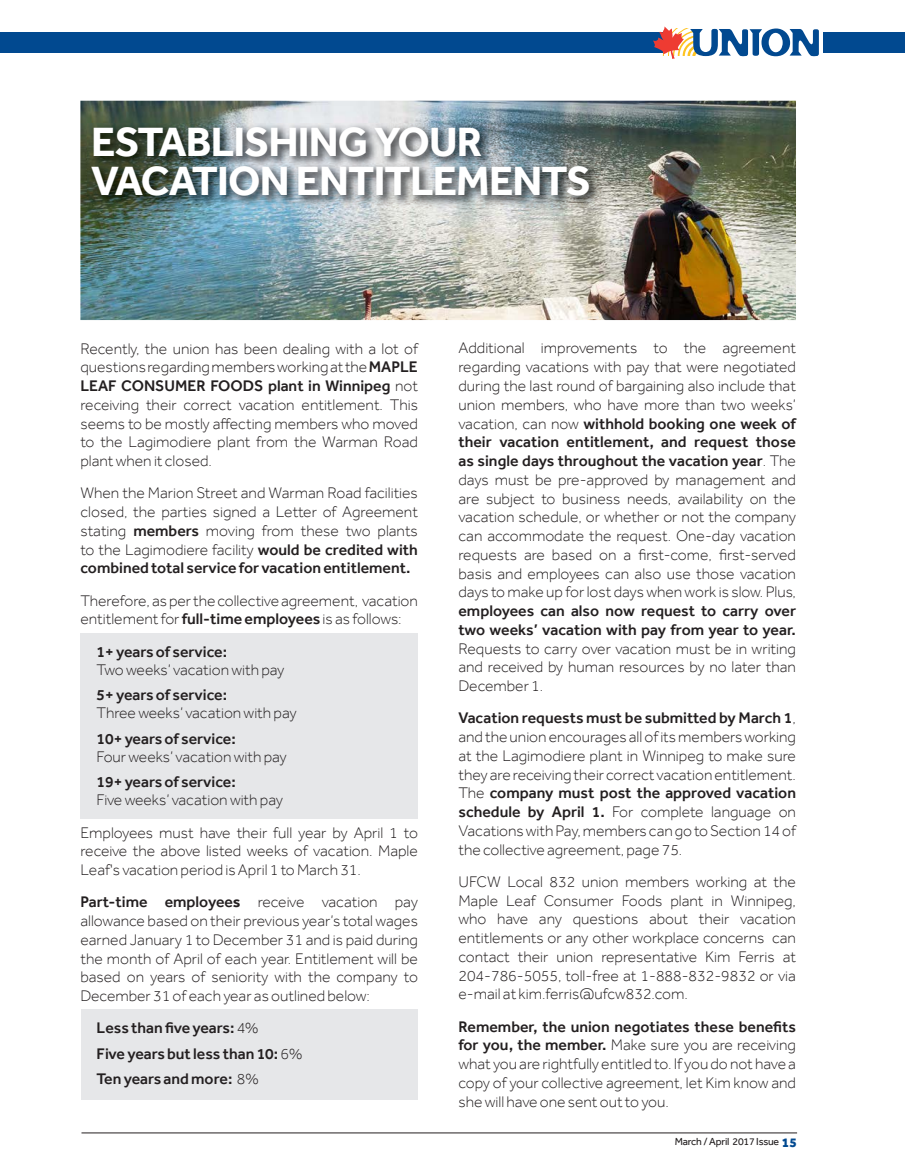
<style>
.page{position:relative;width:905px;height:1175px;background:#fff}
.page>*{position:absolute;margin:0;border:0;box-sizing:border-box;transform-origin:0 0}
.t1{font:700 42px/39px "Effra";letter-spacing:-.02em;color:#fff}
.t2{font:300 15.75px/18.8px "Effra";color:#231f20;text-align:justify}
.t3{font:500 15.75px/25.5px "Effra";color:#231f20}
.t4{font:10.5px "Effra";letter-spacing:-.02em;color:#231f20}
.s1{font-weight:500}
.s2{font-weight:700}
.s3{font-weight:300}
.s4{font-weight:800;font-size:13.5px;color:#014990}
</style>
<div class="page">
<div style="left:0;top:32px;width:905px;height:21px;background:#014990"></div>
<div style="left:665px;top:25px;width:158px;height:36px;background:#fff"></div>
<svg style="left:653px;top:26px;width:166px;height:33px"></svg>
<hr style="left:81px;top:1132px;width:716px;height:1px;background:#231f20">
<div style="left:80px;top:633px;width:338px;height:185px;background:#e6e7e9"></div>
<img style="left:80px;top:101px;width:716px;height:219px">
<div style="left:81px;top:1008px;width:337px;height:91px;background:#e6e7e9"></div>
<img style="left:88px;top:123px;width:513px;height:84px">
<h1 class="t1" style="left:91px;top:122px;width:501px">ESTABLISHING YOUR<br>VACATION ENTITLEMENTS</h1>
<p class="t2" style="left:80px;top:339px;width:339px">Recently, the union has been dealing with a lot of questions regarding members working at the <span class="s1">MAPLE LEAF CONSUMER FOODS plant in Winnipeg</span> not receiving their correct vacation entitlement. This seems to be mostly affecting members who moved to the Lagimodiere plant from the Warman Road plant when it closed.</p>
<p class="t2" style="left:80px;top:483px;width:339px">When the Marion Street and Warman Road facilities closed, the parties signed a Letter of Agreement stating <span class="s1">members</span> moving from these two plants to the Lagimodiere facility <span class="s1">would be credited with combined total service for vacation entitlement.</span></p>
<p class="t2" style="left:80px;top:591px;width:339px">Therefore, as per the collective agreement, vacation entitlement for<span class="s1">full-time employees</span> is as follows:</p>
<p class="t3" style="left:97px;top:638px;width:132px">1+ years of service:</p>
<p class="t2" style="left:97px;top:660px;width:189px">Two weeks’ vacation with pay</p>
<p class="t3" style="left:97px;top:682px;width:132px">5+ years of service:</p>
<p class="t2" style="left:97px;top:703px;width:202px">Three weeks’ vacation with pay</p>
<p class="t3" style="left:97px;top:725px;width:141px">10+ years of service:</p>
<p class="t2" style="left:97px;top:747px;width:192px">Four weeks’ vacation with pay</p>
<p class="t3" style="left:97px;top:769px;width:141px">19+ years of service:</p>
<p class="t2" style="left:80px;top:783px;width:339px;line-height:32.2px;text-indent:16px">Five weeks’ vacation with pay<br>Employees must have their full year by April 1 to</p>
<p class="t2" style="left:80px;top:841px;width:339px">receive the above listed weeks of vacation. Maple<br>Leaf's vacation period is April 1 to March 31.</p>
<p class="t2" style="left:80px;top:892px;width:339px"><span class="s1">Part-time employee</span><span class="s2">s</span> receive vacation pay allowance based on their previous year’s total wages earned January 1 to December 31 and is paid during the month of April of each year. Entitlement will be based on years of seniority with the company to December 31 of each year as outlined below:</p>
<p class="t3" style="left:97px;top:1015px;width:207px">Less than five years: <span class="s3">4%<br></span>Five years but less than 10: <span class="s3">6%<br></span>Ten years and more: <span class="s3">8%</span></p>
<p class="t2" style="left:458px;top:339px;width:339px">Additional improvements to the agreement regarding vacations with pay that were negotiated during the last round of bargaining also include that union members, who have more than two weeks’ vacation, can now <span class="s1">withhold booking one week of their vacation entitlement, and request those as single days throughout the vacation year</span>. The days must be pre-approved by management and are subject to business needs, availability on the vacation schedule, or whether or not the company can accommodate the request. One-day vacation requests are based on a first-come, first-served basis and employees can also use those vacation days to make up for lost days when work is slow. Plus,</p>
<p class="t3" style="left:458px;top:601px;width:339px;line-height:18.8px">employees can also now request to carry over two weeks’ vacation with pay from year to year.</p>
<p class="t2" style="left:458px;top:639px;width:339px">Requests to carry over vacation must be in writing and received by human resources by no later than December 1.</p>
<p class="t2" style="left:458px;top:708px;width:339px"><span class="s1">Vacation requests must be submitted by March 1</span>, and the union encourages all of its members working at the Lagimodiere plant in Winnipeg to make sure they are receiving their correct vacation entitlement.<br>The <span class="s1">company must post the approved vacation schedule by April 1.</span> For complete language on Vacations with Pay, members can go to Section 14 of the collective agreement, page 75.</p>
<p class="t2" style="left:458px;top:872px;width:339px">UFCW Local 832 union members working at the Maple Leaf Consumer Foods plant in Winnipeg, who have any questions about their vacation entitlements or any other workplace concerns can contact their union representative Kim Ferris at 204-786-5055, toll-free at 1-888-832-9832 or via e-mail at kim.ferris@ufcw832.com.</p>
<p class="t2" style="left:458px;top:1016px;width:339px"><span class="s1">Remember, the union negotiates these benefits for you, the member.</span> Make sure you are receiving what you are rightfully entitled to. If you do not have a copy of your collective agreement, let Kim know and she will have one sent out to you.</p>
<p class="t4" style="left:675px;top:1135px;width:124px">March / April 2017 Issue <span class="s4">15</span></p>
</div>
